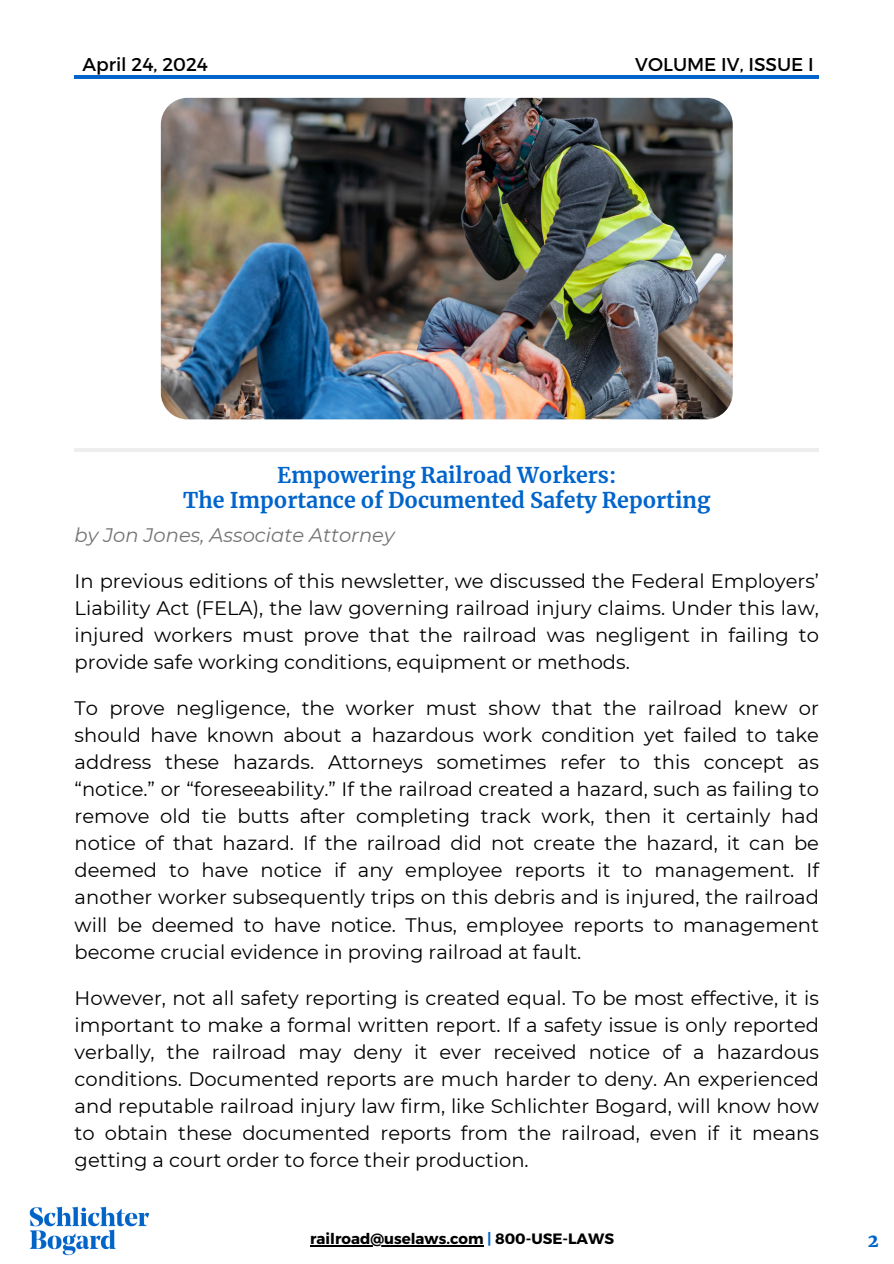
<style>
.page{position:relative;width:894px;height:1264px;background:#fff}
.page>*{position:absolute;margin:0;border:0;box-sizing:border-box;transform-origin:0 0}
.t1{font:700 21.45px/24.8px "Merriweather";color:#0064cb;text-align:center}
.t2{font:19.5px/27px "Montserrat";color:#000;text-align:justify}
.t3{font:italic 19.5px "Montserrat";color:#737373}
.t4{font:18.6px "Montserrat";color:#000}
.t5{font:900 18px "Merriweather";color:#0064cb}
.t6{font:700 15px "Montserrat";color:#000}
.s1{color:#0064cb}
</style>
<div class="page">
<hr style="left:75px;top:448px;width:743px;height:3px;background:#eee">
<img style="left:161px;top:98px;width:571px;height:321px;border-radius:27px">
<hr style="left:74px;top:75px;width:744px;height:3px;background:#0064cb">
<img style="left:29px;top:1206px;width:121px;height:50px">
<hr style="left:310px;top:1245px;width:173px;height:1px;background:#000">
<h2 class="t4" style="left:82px;top:52px;width:127px">April 24, 2024</h2>
<h2 class="t4" style="left:635px;top:52px;width:180px">VOLUME IV, ISSUE I</h2>
<h2 class="t1" style="left:183px;top:463px;width:528px">Empowering Railroad Workers:<br>The Importance of Documented Safety Reporting</h2>
<h4 class="t3" style="left:75px;top:523px;width:321px">by Jon Jones, Associate Attorney</h4>
<h4 class="t2" style="left:75px;top:567px;width:745px">In previous editions of this newsletter, we discussed the Federal Employers’ Liability Act (FELA), the law governing railroad injury claims. Under this law, injured workers must prove that the railroad was negligent in failing to provide safe working conditions, equipment or methods.</h4>
<h4 class="t2" style="left:75px;top:695px;width:745px">To prove negligence, the worker must show that the railroad knew or should have known about a hazardous work condition yet failed to take address these hazards. Attorneys sometimes refer to this concept as</h4>
<h3 class="t2" style="left:75px;top:776px;width:745px">“notice.” or “foreseeability.” If the railroad created a hazard, such as failing to remove old tie butts after completing track work, then it certainly had notice of that hazard. If the railroad did not create the hazard, it can be deemed to have notice if any employee reports it to management. If another worker subsequently trips on this debris and is injured, the railroad will be deemed to have notice. Thus, employee reports to management become crucial evidence in proving railroad at fault.</h3>
<h3 class="t2" style="left:75px;top:984px;width:745px">However, not all safety reporting is created equal. To be most effective, it is important to make a formal written report. If a safety issue is only reported verbally, the railroad may deny it ever received notice of a hazardous</h3>
<p class="t2" style="left:75px;top:1065px;width:745px">conditions. Documented reports are much harder to deny. An experienced and reputable railroad injury law firm, like Schlichter Bogard, will know how to obtain these documented reports from the railroad, even if it means getting a court order to force their production.</p>
<p class="t6" style="left:310px;top:1229px;width:305px">railroad@uselaws.com <span class="s1">|</span> 800-USE-LAWS</p>
<p class="t5" style="left:867px;top:1229px;width:12px">2</p>
</div>
